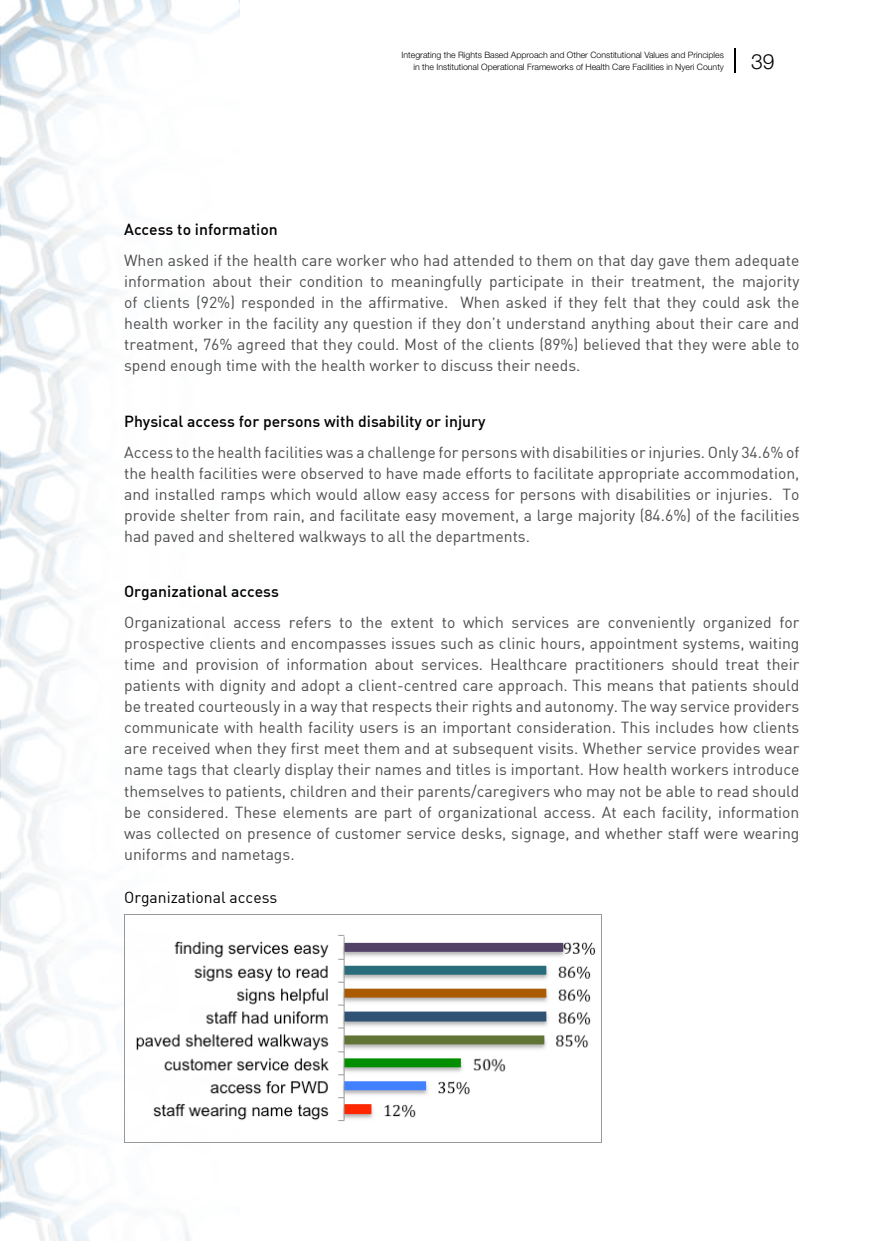
<style>
.page{position:relative;width:874px;height:1241px;background:#fff}
.page>*{position:absolute;margin:0;border:0;box-sizing:border-box;transform-origin:0 0}
.t1{font:300 21px "Helvetica Neue";color:#000}
.t2{font:15.75px/21px "DIN";color:#4d4d4f;text-align:justify}
.t3{font:500 15.75px "DIN Alternate";color:#000}
.t4{font:15.75px "DIN";color:#000}
.t5{font:300 8.75px/11.4px "Helvetica Neue";color:#000;text-align:right}
</style>
<div class="page">
<img style="left:0;top:0;width:239px;height:1240px">
<svg style="left:734px;top:48px;width:1px;height:25px"></svg>
<img style="left:124px;top:914px;width:477px;height:228px">
<p class="t5" style="left:401px;top:49px;width:324px">Integrating the Rights Based Approach and Other Constitutional Values and Principles in the Institutional Operational Frameworks of Health Care Facilities in Nyeri County</p>
<h1 class="t1" style="left:751px;top:49px;width:25px">39</h1>
<p class="t3" style="left:124px;top:219px;width:155px">Access to information</p>
<p class="t2" style="left:124px;top:249px;width:676px">When asked if the health care worker who had attended to them on that day gave them adequate information about their condition to meaningfully participate in their treatment, the majority of clients (92%) responded in the affirmative. When asked if they felt that they could ask the health worker in the facility any question if they don’t understand anything about their care and treatment, 76% agreed that they could. Most of the clients (89%) believed that they were able to spend enough time with the health worker to discuss their needs.</p>
<p class="t3" style="left:124px;top:411px;width:362px">Physical access for persons with disability or injury</p>
<p class="t2" style="left:124px;top:441px;width:676px">Access to the health facilities was a challenge for persons with disabilities or injuries. Only 34.6% of the health facilities were observed to have made efforts to facilitate appropriate accommodation, and installed ramps which would allow easy access for persons with disabilities or injuries. To provide shelter from rain, and facilitate easy movement, a large majority (84.6%) of the facilities had paved and sheltered walkways to all the departments.</p>
<p class="t3" style="left:124px;top:581px;width:156px">Organizational access</p>
<p class="t2" style="left:124px;top:612px;width:676px">Organizational access refers to the extent to which services are conveniently organized for prospective clients and encompasses issues such as clinic hours, appointment systems, waiting time and provision of information about services. Healthcare practitioners should treat their patients with dignity and adopt a client-centred care approach. This means that patients should be treated courteously in a way that respects their rights and autonomy. The way service providers communicate with health facility users is an important consideration. This includes how clients are received when they first meet them and at subsequent visits. Whether service provides wear name tags that clearly display their names and titles is important. How health workers introduce themselves to patients, children and their parents/caregivers who may not be able to read should be considered. These elements are part of organizational access. At each facility, information was collected on presence of customer service desks, signage, and whether staff were wearing uniforms and nametags.</p>
<p class="t4" style="left:124px;top:887px;width:155px">Organizational access</p>
</div>
